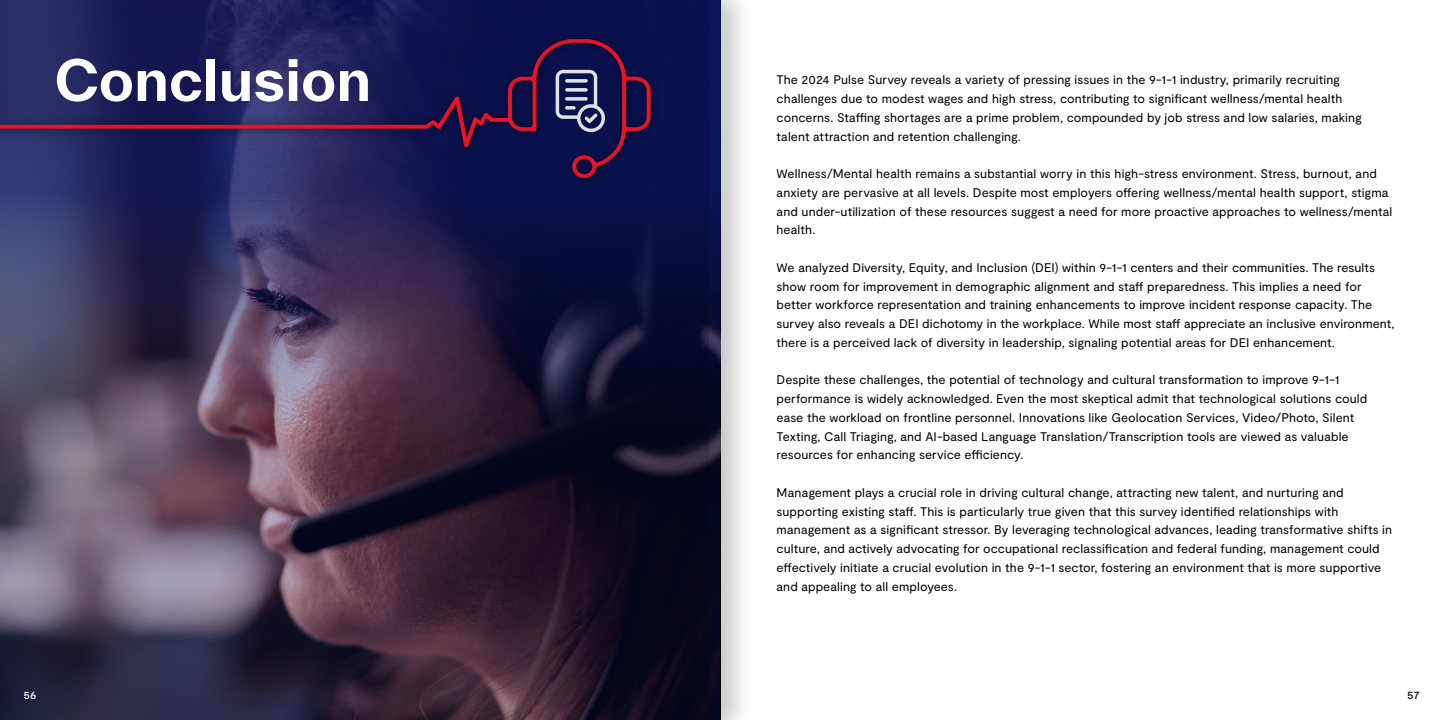
<style>
.page{position:relative;width:1440px;height:720px;background:#fff}
.page>*{position:absolute;margin:0;border:0;box-sizing:border-box;transform-origin:0 0}
.t1{font:700 55px "TWK Everett";letter-spacing:.005em;color:#fff}
.t2{font:12.5px/18.8px "Moderat";letter-spacing:.005em;color:#000}
.t3{font:500 11.25px "Moderat";color:#fff}
.t4{font:500 11.25px "Moderat";color:#000}
</style>
<div class="page">
<img style="left:720px;top:0;width:22px;height:720px">
<svg style="left:0;top:0;width:709px;height:720px;background:#372d4a"></svg>
<svg style="left:709px;top:0;width:11px;height:720px;background:#0a0e3a"></svg>
<img style="left:0;top:27px;width:663px;height:164px">
<svg style="left:0;top:39px;width:651px;height:139px;background:#241d55"></svg>
<svg style="left:556px;top:70px;width:49px;height:62px;background:#50567d"></svg>
<h1 class="t1" style="left:55px;top:41px;width:318px">Conclusion</h1>
<p class="t2" style="left:777px;top:71px;width:587px">The 2024 Pulse Survey reveals a variety of pressing issues in the 9-1-1 industry, primarily recruiting challenges due to modest wages and high stress, contributing to significant wellness/mental health concerns. Staffing shortages are a prime problem, compounded by job stress and low salaries, making talent attraction and retention challenging.</p>
<p class="t2" style="left:777px;top:165px;width:617px">Wellness/Mental health remains a substantial worry in this high-stress environment. Stress, burnout, and anxiety are pervasive at all levels. Despite most employers offering wellness/mental health support, stigma and under-utilization of these resources suggest a need for more proactive approaches to wellness/mental health.</p>
<p class="t2" style="left:777px;top:259px;width:620px">We analyzed Diversity, Equity, and Inclusion (DEI) within 9-1-1 centers and their communities. The results show room for improvement in demographic alignment and staff preparedness. This implies a need for better workforce representation and training enhancements to improve incident response capacity. The survey also reveals a DEI dichotomy in the workplace. While most staff appreciate an inclusive environment, there is a perceived lack of diversity in leadership, signaling potential areas for DEI enhancement.</p>
<p class="t2" style="left:777px;top:371px;width:592px">Despite these challenges, the potential of technology and cultural transformation to improve 9-1-1 performance is widely acknowledged. Even the most skeptical admit that technological solutions could ease the workload on frontline personnel. Innovations like Geolocation Services, Video/Photo, Silent Texting, Call Triaging, and AI-based Language Translation/Transcription tools are viewed as valuable resources for enhancing service efficiency.</p>
<p class="t2" style="left:777px;top:484px;width:617px">Management plays a crucial role in driving cultural change, attracting new talent, and nurturing and supporting existing staff. This is particularly true given that this survey identified relationships with management as a significant stressor. By leveraging technological advances, leading transformative shifts in culture, and actively advocating for occupational reclassification and federal funding, management could effectively initiate a crucial evolution in the 9-1-1 sector, fostering an environment that is more supportive and appealing to all employees.</p>
<p class="t3" style="left:23px;top:687px;width:14px">56</p>
<p class="t4" style="left:1407px;top:687px;width:14px">57</p>
</div>
